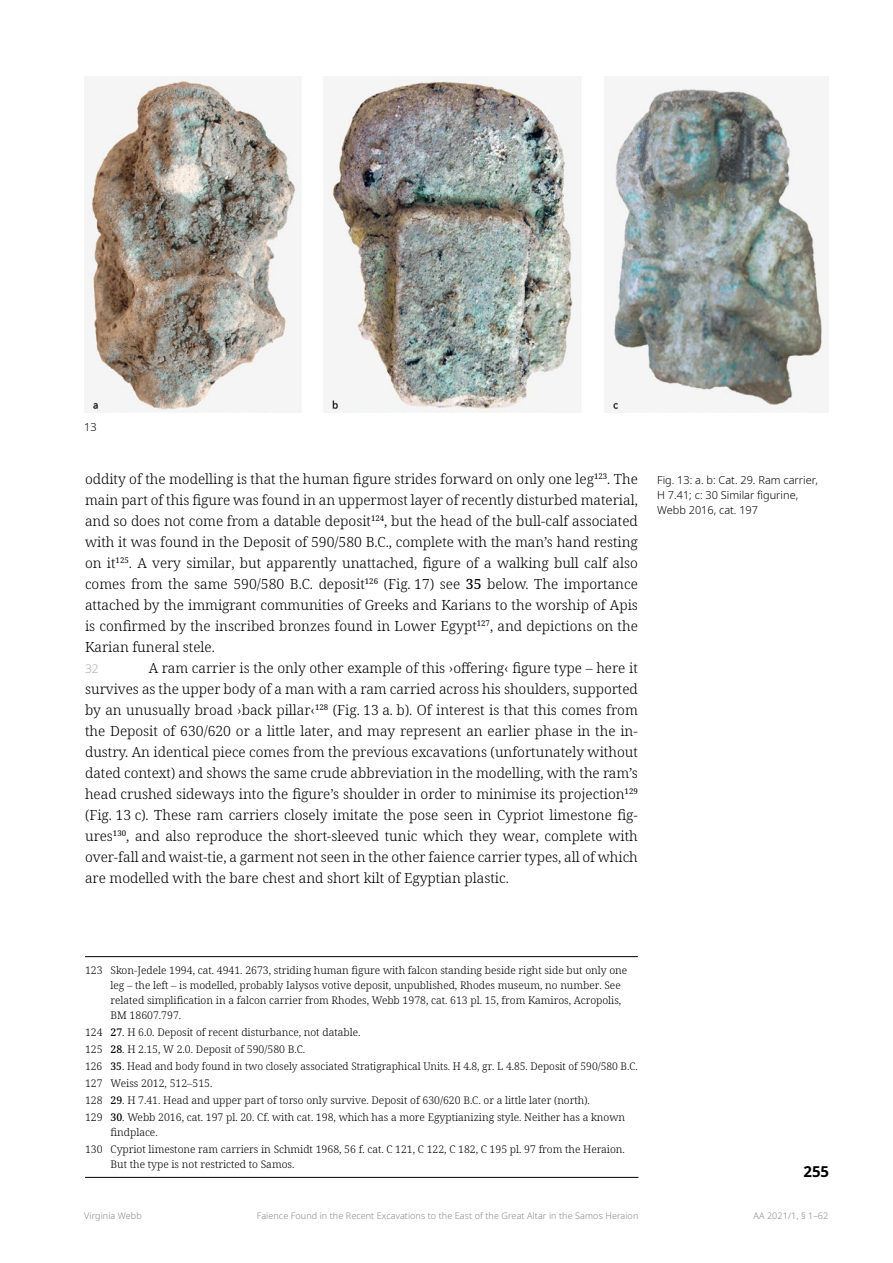
<style>
.page{position:relative;width:893px;height:1263px;background:#fff}
.page>*{position:absolute;margin:0;border:0;box-sizing:border-box;transform-origin:0 0}
.t1{font:700 15px "Noto Sans";color:#000}
.t2{font:300 13.95px/21px "Noto Serif";color:#000;text-align:justify}
.t3{font:300 12px "Noto Sans";color:#b4aea7}
.t4{font:300 10.95px/15px "Noto Sans";color:#000}
.t5{font:300 10.5px/17px "Noto Serif";color:#000}
.t6{font:300 9px "Noto Sans";letter-spacing:.01em;color:#878787}
.s1{font-weight:500}
</style>
<div class="page">
<hr style="left:85px;top:1177px;width:553px;height:1px;background:#000">
<hr style="left:85px;top:956px;width:553px;height:1px;background:#000">
<img style="left:84px;top:76px;width:744px;height:336px">
<p class="t4" style="left:84px;top:420px;width:14px">13</p>
<p class="t2" style="left:85px;top:469px;width:554px">oddity of the modelling is that the human figure strides forward on only one leg<sup>123</sup>. The main part of this figure was found in an uppermost layer of recently disturbed material, and so does not come from a datable deposit<sup>124</sup>, but the head of the bull-calf associated with it was found in the Deposit of 590/580 B.C., complete with the man’s hand resting on it<sup>125</sup>. A very similar, but apparently unattached, figure of a walking bull calf also comes from the same 590/580 B.C. deposit<sup>126</sup> (Fig. 17) see <span class="s1">35</span> below. The importance attached by the immigrant communities of Greeks and Karians to the worship of Apis is confirmed by the inscribed bronzes found in Lower Egypt<sup>127</sup>, and depictions on the Karian funeral stele.</p>
<p class="t3" style="left:85px;top:660px;width:15px">32</p>
<p class="t2" style="left:85px;top:658px;width:554px;text-indent:64px">A ram carrier is the only other example of this ›offering‹ figure type – here it survives as the upper body of a man with a ram carried across his shoulders, supported by an unusually broad ›back pillar‹<sup>128</sup> (Fig. 13 a. b). Of interest is that this comes from the Deposit of 630/620 or a little later, and may represent an earlier phase in the in&shy;dustry. An identical piece comes from the previous excavations (unfortunately without dated context) and shows the same crude abbreviation in the modelling, with the ram’s head crushed sideways into the figure’s shoulder in order to minimise its projection<sup>129 </sup>(Fig. 13 c). These ram carriers closely imitate the pose seen in Cypriot limestone fig&shy;ures<sup>130</sup>, and also reproduce the short-sleeved tunic which they wear, complete with over-fall and waist-tie, a garment not seen in the other faience carrier types, all of which are modelled with the bare chest and short kilt of Egyptian plastic.</p>
<p class="t4" style="left:657px;top:473px;width:162px">Fig. 13: a. b: Cat. 29. Ram carrier,<br>H 7.41; c: 30 Similar figurine,<br>Webb 2016, cat. 197</p>
<p class="t5" style="left:111px;top:963px;width:518px;line-height:15px;text-indent:-26px">123 Skon-Jedele 1994, cat. 4941. 2673, striding human figure with falcon standing beside right side but only one leg – the left – is modelled, probably Ialysos votive deposit, unpublished, Rhodes museum, no number. See related simplification in a falcon carrier from Rhodes, Webb 1978, cat. 613 pl. 15, from Kamiros, Acropolis, BM 18607.797.</p>
<p class="t5" style="left:85px;top:1024px;width:554px">124 <span class="s1">27</span>. H 6.0. Deposit of recent disturbance, not datable.<br>125 <span class="s1">28</span>. H 2.15, W 2.0. Deposit of 590/580 B.C.<br>126 <span class="s1">35</span>. Head and body found in two closely associated Stratigraphical Units. H 4.8, gr. L 4.85. Deposit of 590/580 B.C.<br>127 Weiss 2012, 512–515.<br>128 <span class="s1">29</span>. H 7.41. Head and upper part of torso only survive. Deposit of 630/620 B.C. or a little later (north).<br>129 <span class="s1">30</span>. Webb 2016, cat. 197 pl. 20. Cf. with cat. 198, which has a more Egyptianizing style. Neither has a known</p>
<p class="t5" style="left:85px;top:1124px;width:541px;text-indent:26px">findplace.<br>130 Cypriot limestone ram carriers in Schmidt 1968, 56 f. cat. C 121, C 122, C 182, C 195 pl. 97 from the Heraion.</p>
<p class="t5" style="left:111px;top:1156px;width:185px">But the type is not restricted to Samos.</p>
<p class="t1" style="left:803px;top:1161px;width:27px">255</p>
<p class="t6" style="left:84px;top:1209px;width:59px">Virginia Webb</p>
<p class="t6" style="left:257px;top:1209px;width:383px">Faience Found in the Recent Excavations to the East of the Great Altar in the Samos Heraion</p>
<p class="t6" style="left:753px;top:1209px;width:76px">AA 2021/1, § 1–62</p>
</div>
